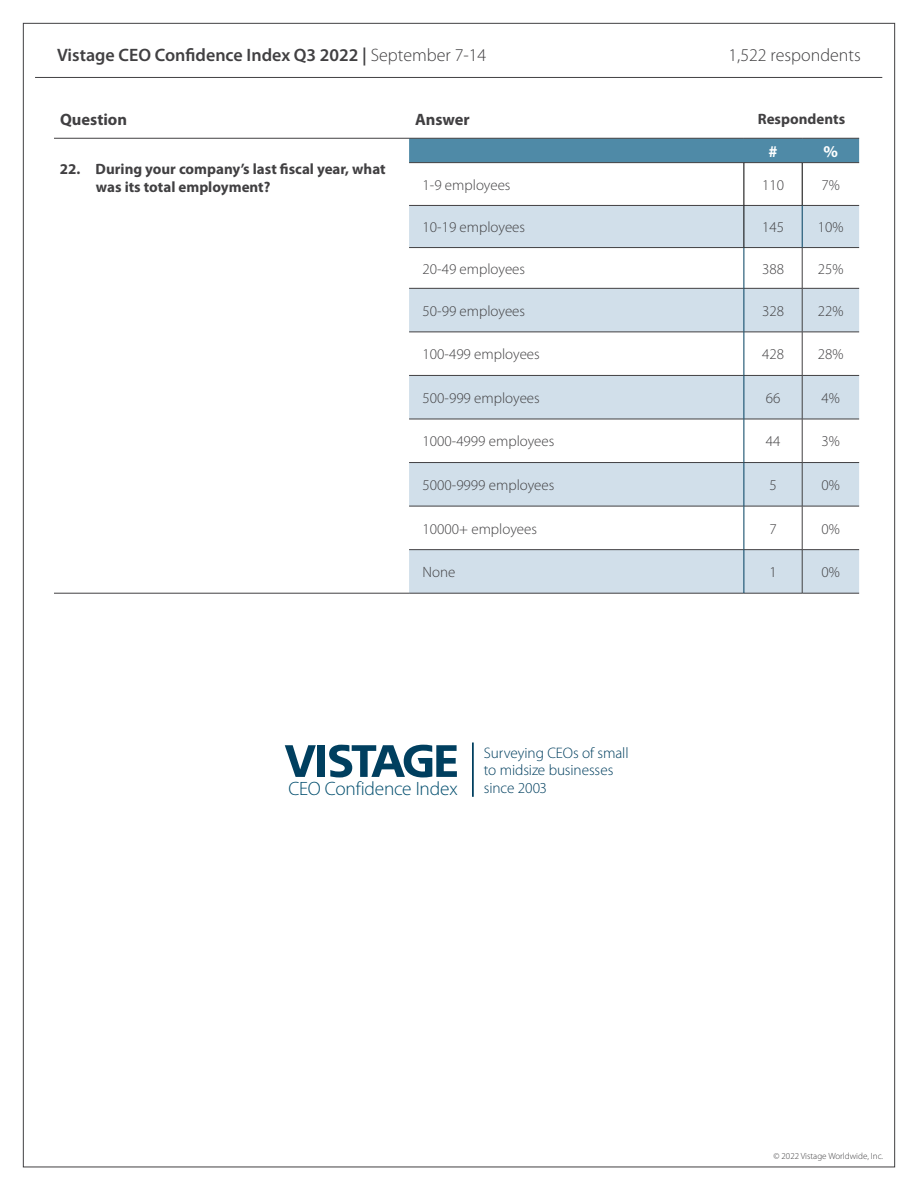
<style>
.page{position:relative;width:918px;height:1188px;background:#fff}
.page>*{position:absolute;margin:0;border:0;box-sizing:border-box;transform-origin:0 0}
.t1{font:300 19.35px "Myriad Pro";letter-spacing:-.01em;color:#004d6d}
.t2{font:600 18px "Myriad Pro";color:#414042}
.t3{font:300 18px "Myriad Pro";color:#414042}
.t4{font:700 16.5px "Myriad Pro";color:#414042}
.t5{font:700 16.5px "Myriad Pro";color:#fff}
.t6{font:300 15.3px/17.5px "Myriad Pro";letter-spacing:-.01em;color:#003f5f}
.t7{font:300 15px "Myriad Pro";color:#414042}
.t8{font:700 15px/18px "Myriad Pro";color:#414042}
.t9{font:300 9px "Myriad Pro";color:#414042}
.s1{font-weight:300}
</style>
<div class="page">
<hr style="left:35px;top:77px;width:847px;height:1px;background:#414042">
<svg style="left:54px;top:137px;width:805px;height:456px"></svg>
<div style="left:409px;top:139px;width:450px;height:23px;background:#4f8aa7"></div>
<svg style="left:409px;top:206px;width:450px;height:387px;fill:#d1dfea"></svg>
<hr style="left:54px;top:138px;width:355px;height:1px;background:#414042">
<hr style="left:54px;top:593px;width:355px;height:1px;background:#414042">
<hr style="left:409px;top:162px;width:335px;height:1px;background:#414042">
<hr style="left:744px;top:162px;width:58px;height:1px;background:#414042">
<hr style="left:802px;top:162px;width:57px;height:1px;background:#414042">
<hr style="left:409px;top:205px;width:335px;height:1px;background:#414042">
<hr style="left:744px;top:205px;width:58px;height:1px;background:#414042">
<hr style="left:802px;top:205px;width:57px;height:1px;background:#414042">
<hr style="left:409px;top:247px;width:335px;height:1px;background:#414042">
<hr style="left:744px;top:247px;width:58px;height:1px;background:#414042">
<hr style="left:802px;top:247px;width:57px;height:1px;background:#414042">
<hr style="left:802px;top:248px;width:1px;height:40px;background:#414042">
<hr style="left:409px;top:288px;width:335px;height:1px;background:#414042">
<hr style="left:744px;top:288px;width:58px;height:1px;background:#414042">
<hr style="left:802px;top:288px;width:57px;height:1px;background:#414042">
<hr style="left:802px;top:289px;width:1px;height:43px;background:#414042">
<hr style="left:409px;top:332px;width:335px;height:1px;background:#414042">
<hr style="left:744px;top:332px;width:58px;height:1px;background:#414042">
<hr style="left:802px;top:332px;width:57px;height:1px;background:#414042">
<hr style="left:802px;top:332px;width:1px;height:43px;background:#414042">
<hr style="left:409px;top:375px;width:335px;height:1px;background:#414042">
<hr style="left:744px;top:375px;width:58px;height:1px;background:#414042">
<hr style="left:802px;top:375px;width:57px;height:1px;background:#414042">
<hr style="left:802px;top:376px;width:1px;height:43px;background:#414042">
<hr style="left:409px;top:419px;width:335px;height:1px;background:#414042">
<hr style="left:744px;top:419px;width:58px;height:1px;background:#414042">
<hr style="left:802px;top:419px;width:57px;height:1px;background:#414042">
<hr style="left:802px;top:419px;width:1px;height:43px;background:#414042">
<hr style="left:409px;top:462px;width:335px;height:1px;background:#414042">
<hr style="left:744px;top:462px;width:58px;height:1px;background:#414042">
<hr style="left:802px;top:462px;width:57px;height:1px;background:#414042">
<hr style="left:802px;top:463px;width:1px;height:43px;background:#414042">
<hr style="left:409px;top:506px;width:335px;height:1px;background:#414042">
<hr style="left:744px;top:506px;width:58px;height:1px;background:#414042">
<hr style="left:802px;top:506px;width:57px;height:1px;background:#414042">
<hr style="left:802px;top:506px;width:1px;height:43px;background:#414042">
<hr style="left:409px;top:549px;width:335px;height:1px;background:#414042">
<hr style="left:744px;top:549px;width:58px;height:1px;background:#414042">
<hr style="left:802px;top:549px;width:57px;height:1px;background:#414042">
<hr style="left:802px;top:550px;width:1px;height:43px;background:#414042">
<hr style="left:409px;top:593px;width:335px;height:1px;background:#414042">
<hr style="left:744px;top:593px;width:58px;height:1px;background:#414042">
<hr style="left:802px;top:593px;width:57px;height:1px;background:#414042">
<hr style="left:744px;top:163px;width:1px;height:42px;background:#000">
<hr style="left:802px;top:163px;width:1px;height:42px;background:#000">
<hr style="left:744px;top:206px;width:1px;height:41px;background:#000">
<hr style="left:802px;top:206px;width:1px;height:41px;background:#003f5f">
<hr style="left:744px;top:248px;width:1px;height:40px;background:#003f5f">
<hr style="left:744px;top:289px;width:1px;height:43px;background:#003f5f">
<hr style="left:744px;top:332px;width:1px;height:43px;background:#003f5f">
<hr style="left:744px;top:376px;width:1px;height:43px;background:#003f5f">
<hr style="left:744px;top:419px;width:1px;height:43px;background:#003f5f">
<hr style="left:744px;top:463px;width:1px;height:43px;background:#003f5f">
<hr style="left:744px;top:506px;width:1px;height:43px;background:#003f5f">
<hr style="left:744px;top:550px;width:1px;height:43px;background:#003f5f">
<hr style="left:409px;top:138px;width:335px;height:1px;background:#414042">
<hr style="left:744px;top:138px;width:58px;height:1px;background:#414042">
<hr style="left:802px;top:138px;width:57px;height:1px;background:#414042">
<svg style="left:285px;top:745px;width:31px;height:32px"></svg>
<div style="left:318px;top:745px;width:7px;height:32px;background:#003f5f"></div>
<svg style="left:329px;top:745px;width:128px;height:32px"></svg>
<hr style="left:472px;top:742px;width:2px;height:55px;background:#003f5f">
<p class="t2" style="left:57px;top:47px;width:431px">Vistage CEO Confidence Index Q3 2022 | <span class="s1">September 7-14</span></p>
<p class="t3" style="left:728px;top:48px;width:134px">1,522 respondents</p>
<p class="t4" style="left:60px;top:113px;width:69px">Question</p>
<p class="t4" style="left:415px;top:113px;width:56px">Answer</p>
<p class="t8" style="left:758px;top:112px;width:89px">Respondents</p>
<p class="t8" style="left:96px;top:161px;width:291px;text-indent:-36px">22. During your company’s last fiscal year, what was its total employment?</p>
<p class="t5" style="left:769px;top:145px;width:11px">#</p>
<p class="t5" style="left:823px;top:145px;width:16px">%</p>
<p class="t7" style="left:423px;top:179px;width:89px">1-9 employees</p>
<p class="t7" style="left:762px;top:179px;width:23px">110</p>
<p class="t7" style="left:821px;top:179px;width:20px">7%</p>
<p class="t7" style="left:423px;top:221px;width:104px">10-19 employees</p>
<p class="t7" style="left:762px;top:221px;width:23px">145</p>
<p class="t7" style="left:818px;top:221px;width:27px">10%</p>
<p class="t7" style="left:423px;top:263px;width:104px">20-49 employees</p>
<p class="t7" style="left:762px;top:263px;width:23px">388</p>
<p class="t7" style="left:818px;top:263px;width:27px">25%</p>
<p class="t7" style="left:423px;top:305px;width:104px">50-99 employees</p>
<p class="t7" style="left:762px;top:305px;width:23px">328</p>
<p class="t7" style="left:818px;top:305px;width:27px">22%</p>
<p class="t7" style="left:423px;top:348px;width:119px">100-499 employees</p>
<p class="t7" style="left:762px;top:348px;width:23px">428</p>
<p class="t7" style="left:818px;top:348px;width:27px">28%</p>
<p class="t7" style="left:423px;top:392px;width:119px">500-999 employees</p>
<p class="t7" style="left:766px;top:392px;width:16px">66</p>
<p class="t7" style="left:821px;top:392px;width:20px">4%</p>
<p class="t7" style="left:423px;top:436px;width:133px">1000-4999 employees</p>
<p class="t7" style="left:766px;top:436px;width:16px">44</p>
<p class="t7" style="left:821px;top:436px;width:20px">3%</p>
<p class="t7" style="left:423px;top:479px;width:133px">5000-9999 employees</p>
<p class="t7" style="left:769px;top:479px;width:9px">5</p>
<p class="t7" style="left:821px;top:479px;width:20px">0%</p>
<p class="t7" style="left:423px;top:523px;width:116px">10000+ employees</p>
<p class="t7" style="left:769px;top:523px;width:9px">7</p>
<p class="t7" style="left:821px;top:523px;width:20px">0%</p>
<p class="t7" style="left:423px;top:566px;width:34px">None</p>
<p class="t7" style="left:769px;top:566px;width:9px">1</p>
<p class="t7" style="left:821px;top:566px;width:20px">0%</p>
<p class="t6" style="left:484px;top:745px;width:146px">Surveying CEOs of small to midsize businesses</p>
<p class="t1" style="left:289px;top:781px;width:171px">CEO Confidence Index</p>
<p class="t6" style="left:484px;top:780px;width:65px">since 2003</p>
<p class="t9" style="left:774px;top:1152px;width:111px">© 2022 Vistage Worldwide, Inc.</p>
</div>
